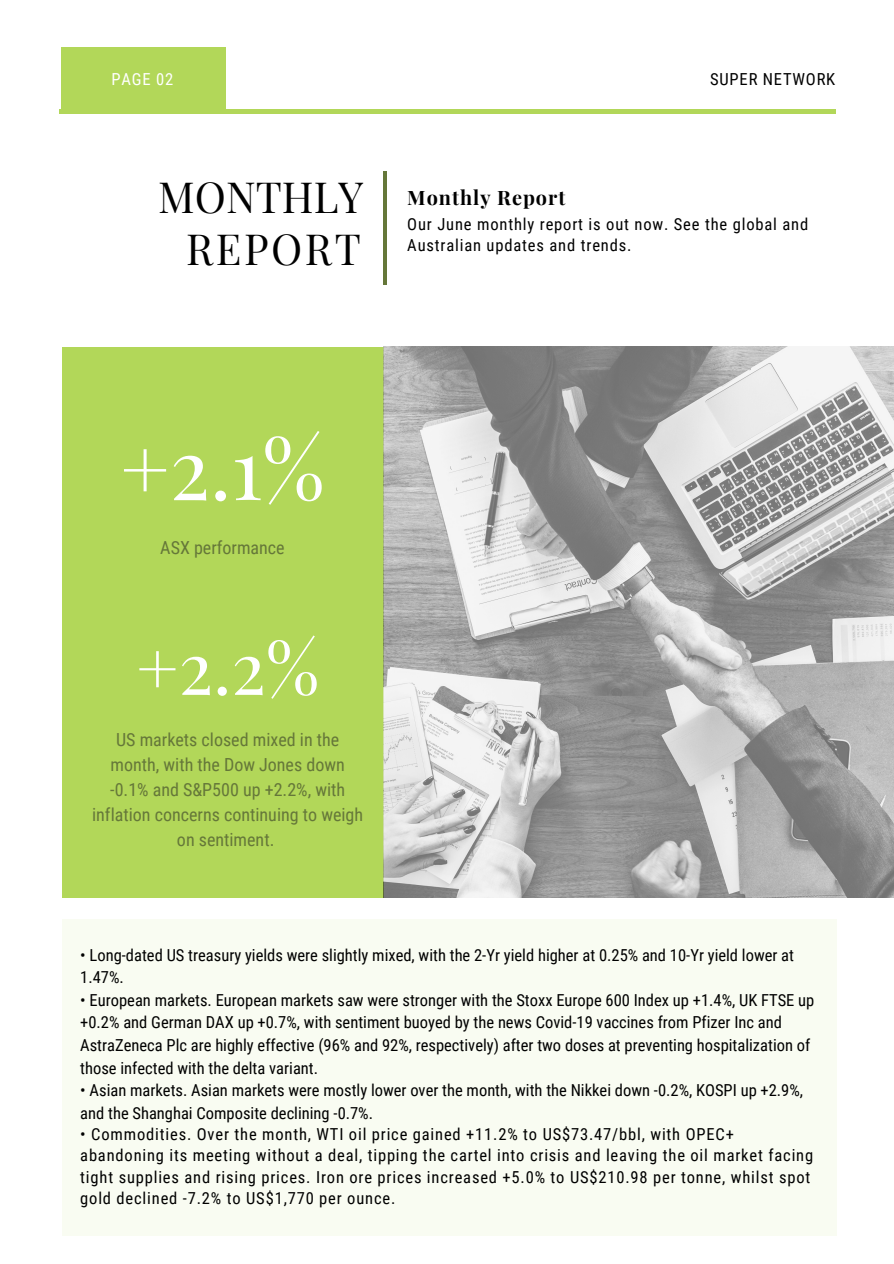
<style>
.page{position:relative;width:894px;height:1264px;background:#fff}
.page>*{position:absolute;margin:0;border:0;box-sizing:border-box;transform-origin:0 0}
.t1{font:84px "Playfair Display";color:#fff}
.t2{font:72px "Playfair Display";color:#fff}
.t3{font:42px "Playfair Display";color:#000}
.t4{font:700 19.8px "Playfair Display";letter-spacing:.05em;color:#000}
.t5{font:18px/24.8px "Roboto Condensed";color:#657739;text-align:center}
.t6{font:16.5px/22.5px "Roboto Condensed";color:#000}
.t7{font:16.5px/21.5px "Roboto Condensed";letter-spacing:.05em;color:#000}
.t8{font:16.5px "Roboto Condensed";letter-spacing:.05em;color:#fff}
</style>
<div class="page">
<hr style="left:60px;top:110px;width:775px;height:3px;background:#b2d759">
<div style="left:61px;top:47px;width:164px;height:66px;background:#b2d759"></div>
<hr style="left:383px;top:171px;width:3px;height:114px;background:#657739">
<div style="left:62px;top:919px;width:774px;height:315px;background:#f9fcf2"></div>
<div style="left:62px;top:347px;width:321px;height:550px;background:#b2d759"></div>
<img style="left:383px;top:347px;width:510px;height:550px">
<p class="t8" style="left:111px;top:70px;width:63px">PAGE 02</p>
<p class="t7" style="left:710px;top:68px;width:127px">SUPER NETWORK</p>
<p class="t3" style="left:158px;top:168px;width:206px">MONTHLY</p>
<p class="t3" style="left:186px;top:219px;width:176px">REPORT</p>
<p class="t4" style="left:407px;top:184px;width:159px">Monthly Report</p>
<p class="t7" style="left:407px;top:214px;width:402px">Our June monthly report is out now. See the global and<br>Australian updates and trends.</p>
<p class="t1" style="left:120px;top:409px;width:206px">+2.1%</p>
<p class="t5" style="left:160px;top:535px;width:126px">ASX performance</p>
<p class="t2" style="left:136px;top:617px;width:184px">+2.2%</p>
<p class="t5" style="left:92px;top:728px;width:272px">US markets closed mixed in the month, with the Dow Jones down -0.1% and S&amp;P500 up +2.2%, with inflation concerns continuing to weigh on sentiment.</p>
<p class="t6" style="left:80px;top:943px;width:715px">• Long-dated US treasury yields were slightly mixed, with the 2-Yr yield higher at 0.25% and 10-Yr yield lower at<br>1.47%.</p>
<p class="t6" style="left:80px;top:989px;width:735px">• European markets. European markets saw were stronger with the Stoxx Europe 600 Index up +1.4%, UK FTSE up +0.2% and German DAX up +0.7%, with sentiment buoyed by the news Covid-19 vaccines from Pfizer Inc and AstraZeneca Plc are highly effective (96% and 92%, respectively) after two doses at preventing hospitalization of those infected with the delta variant.</p>
<p class="t6" style="left:80px;top:1079px;width:724px">• Asian markets. Asian markets were mostly lower over the month, with the Nikkei down -0.2%, KOSPI up +2.9%, and the Shanghai Composite declining -0.7%.</p>
<p class="t7" style="left:80px;top:1123px;width:734px">• Commodities. Over the month, WTI oil price gained +11.2% to US$73.47/bbl, with OPEC+ abandoning its meeting without a deal, tipping the cartel into crisis and leaving the oil market facing tight supplies and rising prices. Iron ore prices increased +5.0% to US$210.98 per tonne, whilst spot gold declined -7.2% to US$1,770 per ounce.</p>
</div>
